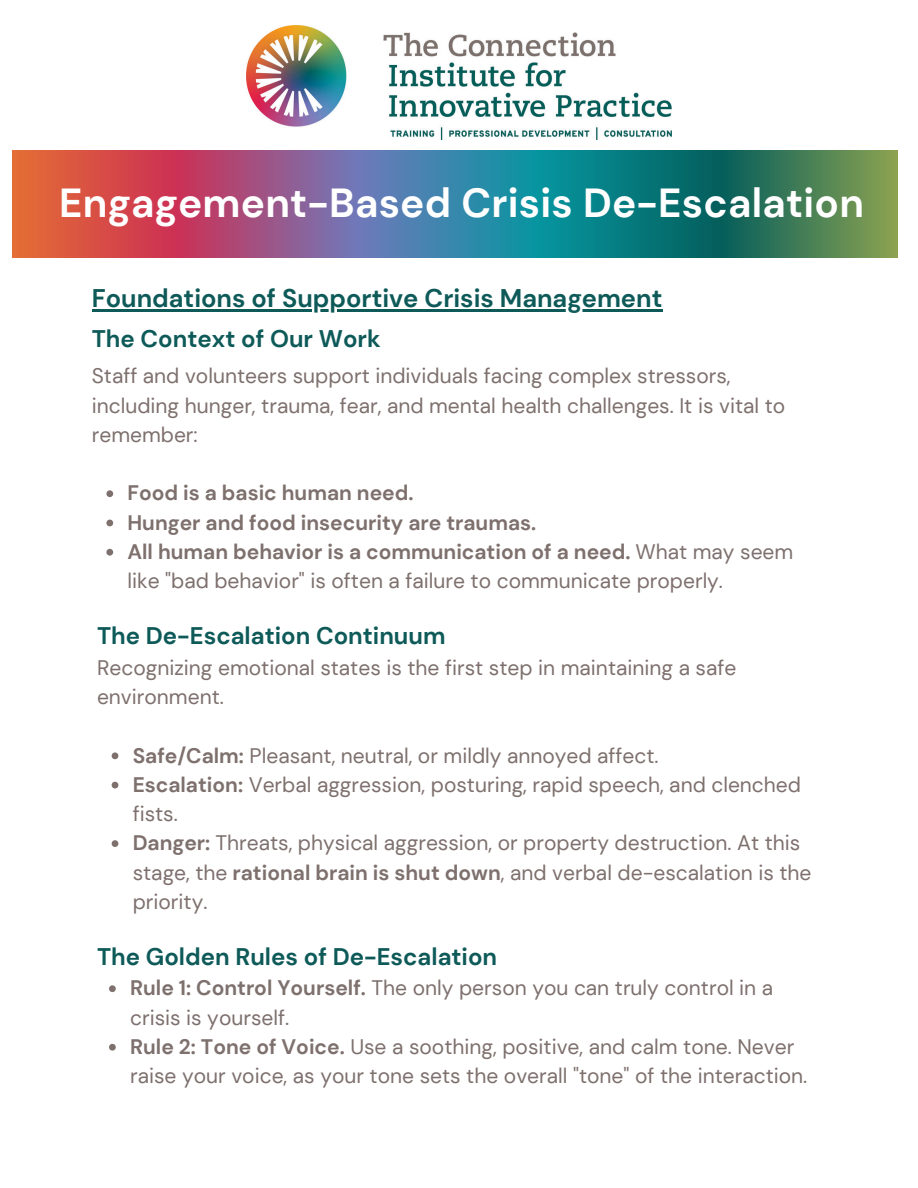
<style>
.page{position:relative;width:918px;height:1188px;background:#fff}
.page>*{position:absolute;margin:0;border:0;box-sizing:border-box;transform-origin:0 0}
.t1{font:700 40.5px "DM Sans";letter-spacing:.005em;color:#fff}
.t2{font:700 25.5px "DM Sans";color:#0e5a59}
.t3{font:700 24px "DM Sans";color:#0e5a59}
.t4{font:21px/29.2px "DM Sans";color:#7d706d}
.t5{font:700 21px "DM Sans";color:#7d706d}
.s1{font-weight:700}
</style>
<div class="page">
<svg style="left:12px;top:151px;width:886px;height:107px;background:#636e76"></svg>
<img style="left:246px;top:26px;width:425px;height:114px">
<hr style="left:92px;top:309px;width:570px;height:3px;background:#0e5a59">
<svg style="left:106px;top:490px;width:7px;height:7px"></svg>
<svg style="left:106px;top:520px;width:7px;height:6px"></svg>
<svg style="left:106px;top:549px;width:7px;height:7px"></svg>
<svg style="left:112px;top:752px;width:6px;height:7px"></svg>
<svg style="left:112px;top:782px;width:6px;height:6px"></svg>
<svg style="left:112px;top:840px;width:6px;height:7px"></svg>
<svg style="left:109px;top:985px;width:7px;height:7px"></svg>
<svg style="left:109px;top:1044px;width:7px;height:7px"></svg>
<h1 class="t1" style="left:59px;top:177px;width:806px">Engagement-Based Crisis De-Escalation</h1>
<h2 class="t2" style="left:92px;top:282px;width:572px">Foundations of Supportive Crisis Management</h2>
<h3 class="t3" style="left:92px;top:323px;width:290px">The Context of Our Work</h3>
<p class="t4" style="left:92px;top:362px;width:695px">Staff and volunteers support individuals facing complex stressors, including hunger, trauma, fear, and mental health challenges. It is vital to remember:</p>
<p class="t5" style="left:127px;top:480px;width:288px">Food is a basic human need.</p>
<p class="t5" style="left:127px;top:509px;width:410px">Hunger and food insecurity are traumas.</p>
<p class="t4" style="left:127px;top:537px;width:667px"><span class="s1">All human behavior is a communication of a need.</span> What may seem like "bad behavior" is often a failure to communicate properly.</p>
<h3 class="t3" style="left:97px;top:621px;width:350px">The De-Escalation Continuum</h3>
<p class="t4" style="left:97px;top:653px;width:641px">Recognizing emotional states is the first step in maintaining a safe environment.</p>
<p class="t4" style="left:133px;top:741px;width:528px"><span class="s1">Safe/Calm:</span> Pleasant, neutral, or mildly annoyed affect.</p>
<p class="t4" style="left:133px;top:770px;width:670px"><span class="s1">Escalation:</span> Verbal aggression, posturing, rapid speech, and clenched fists.</p>
<p class="t4" style="left:133px;top:829px;width:680px"><span class="s1">Danger:</span> Threats, physical aggression, or property destruction. At this stage, the <span class="s1">rational brain is shut down</span>, and verbal de-escalation is the priority.</p>
<h3 class="t3" style="left:97px;top:941px;width:402px">The Golden Rules of De-Escalation</h3>
<p class="t4" style="left:130px;top:974px;width:645px"><span class="s1">Rule 1: Control Yourself.</span> The only person you can truly control in a crisis is yourself.</p>
<p class="t4" style="left:130px;top:1032px;width:679px"><span class="s1">Rule 2: Tone of Voice.</span> Use a soothing, positive, and calm tone. Never raise your voice, as your tone sets the overall "tone" of the interaction.</p>
</div>
